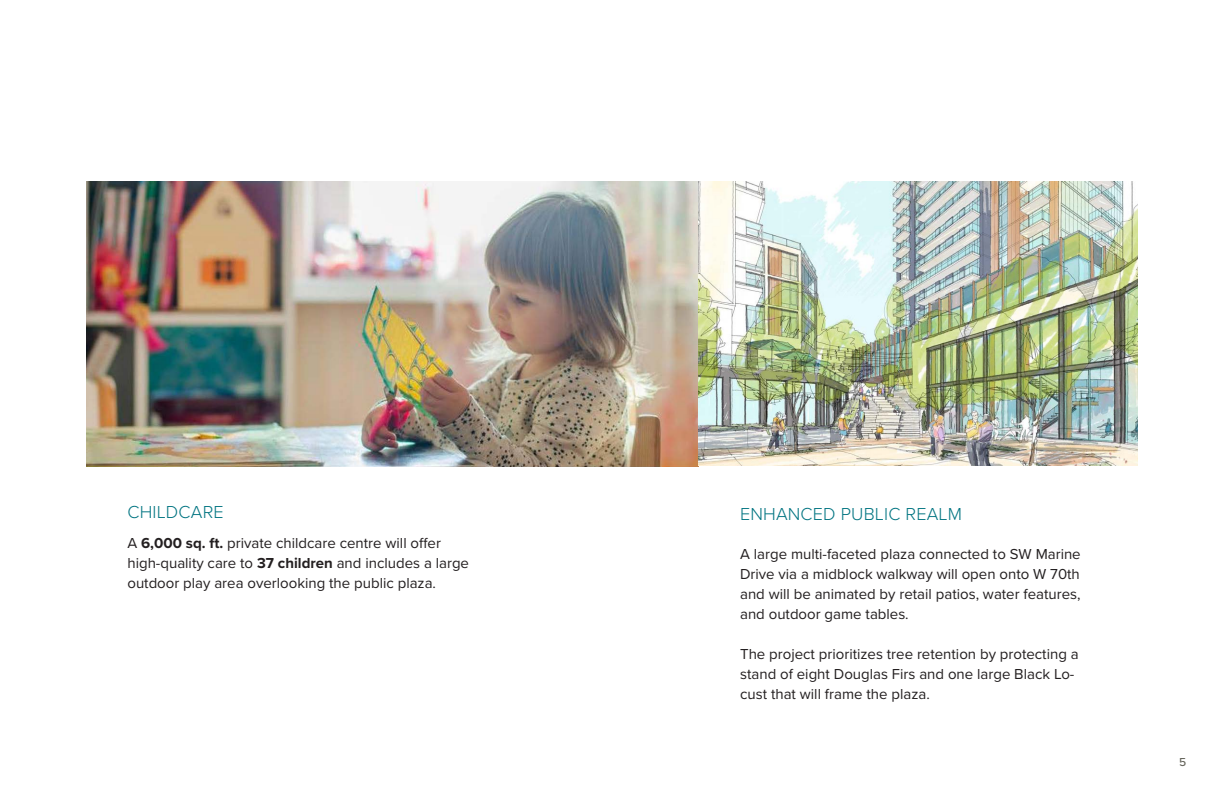
<style>
.page{position:relative;width:1224px;height:792px;background:#fff}
.page>*{position:absolute;margin:0;border:0;box-sizing:border-box;transform-origin:0 0}
.t1{font:300 18px "Proxima Nova";letter-spacing:.01em;color:#007481}
.t2{font:15px/20px "Proxima Nova";color:#231f20}
.t3{font:500 12px "Proxima Nova";color:#67665d}
.s1{font-weight:700}
</style>
<div class="page">
<img style="left:86px;top:181px;width:1052px;height:285px">
<p class="t1" style="left:127px;top:501px;width:98px">CHILDCARE</p>
<p class="t2" style="left:127px;top:534px;width:343px">A <span class="s1">6,000 sq. ft.</span> private childcare centre will offer high-quality care to <span class="s1">37 children</span> and includes a large outdoor play area overlooking the public plaza.</p>
<p class="t1" style="left:740px;top:503px;width:223px">ENHANCED PUBLIC REALM</p>
<p class="t2" style="left:740px;top:545px;width:342px;text-align:justify">A large multi-faceted plaza connected to SW Marine Drive via a midblock walkway will open onto W 70th and will be animated by retail patios, water features, and outdoor game tables.</p>
<p class="t2" style="left:740px;top:645px;width:340px">The project prioritizes tree retention by protecting a stand of eight Douglas Firs and one large Black Lo&shy;cust that will frame the plaza.</p>
<p class="t3" style="left:1179px;top:753px;width:9px">5</p>
</div>
